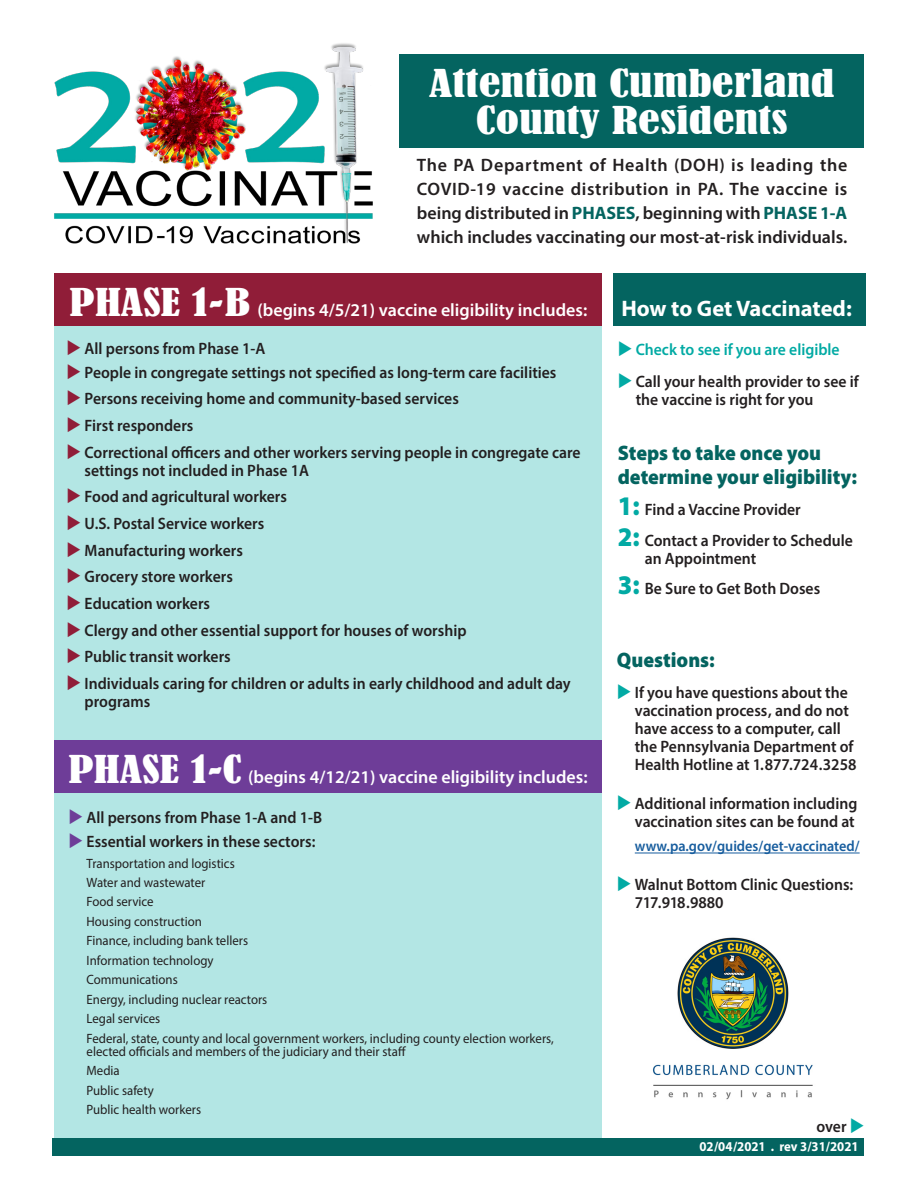
<style>
.page{position:relative;width:918px;height:1188px;background:#fff}
.page>*{position:absolute;margin:0;border:0;box-sizing:border-box;transform-origin:0 0}
.t1{font:condensed 36px "Bernard";color:#fff;scale:1.35 1}
.t2{font:700 22.5px "Myriad Pro";color:#fff}
.t3{font:900 21px/24px "Myriad Pro";color:#046460;scale:.95 1}
.t4{font:600 18px/24px "Myriad Pro";color:#231f20;text-align:justify}
.t5{font:600 18px "Myriad Pro";color:#fff}
.t6{font:600 16.5px/18px "Myriad Pro";color:#231f20;scale:.95 1}
.t7{font:600 16.5px "Myriad Pro";color:#02aaa4;scale:.95 1}
.t8{font:600 15px "Myriad Pro";color:#175d9e;scale:.95 1}
.t9{font:13.5px/13.5px "Myriad Pro";color:#231f20;scale:.95 1}
.t10{font:700 13.5px "Myriad Pro";color:#fff;scale:.95 1}
.s1{font-weight:700;color:#046460}
.s2{font-family:"Bernard";font-weight:400;font-stretch:condensed;font-size:36px}
.s3{color:#901d38}
.s4{color:#6e3d98}
.s5{color:#02aaa4}
.s6{font-weight:900;font-size:27px;color:#02aaa4}
</style>
<div class="page">
<div style="left:54px;top:325px;width:548px;height:828px;background:#b3e6e4"></div>
<div style="left:400px;top:54px;width:464px;height:94px;background:#046460"></div>
<img style="left:54px;top:43px;width:319px;height:201px">
<div style="left:54px;top:273px;width:548px;height:52px;background:#901d38"></div>
<div style="left:53px;top:1138px;width:811px;height:18px;background:#046460"></div>
<div style="left:613px;top:273px;width:253px;height:52px;background:#046460"></div>
<hr style="left:635px;top:853px;width:225px;height:1px;background:#175d9e">
<img style="left:653px;top:937px;width:160px;height:163px">
<div style="left:54px;top:740px;width:548px;height:52px;background:#6e3d98"></div>
<p class="t1" style="left:429px;top:62px;width:302px">Attention Cumberland</p>
<p class="t1" style="left:476px;top:100px;width:232px">County Residents</p>
<p class="t4" style="left:417px;top:153px;width:432px">The PA Department of Health (DOH) is leading the COVID-19 vaccine distribution in PA. The vaccine is being distributed in <span class="s1">PHASES</span>, beginning with <span class="s1">PHASE 1-A </span>which includes vaccinating our most-at- risk individuals.</p>
<p class="t5" style="left:70px;top:299px;width:519px"><span class="s2">PHASE 1-B</span> (begins 4/5/21) vaccine eligibility includes:</p>
<p class="t6" style="left:67px;top:339px;width:211px"><span class="s3">◆</span> All persons from Phase 1-A</p>
<p class="t6" style="left:67px;top:363px;width:517px"><span class="s3">◆</span> People in congregate settings not specified as long-term care facilities</p>
<p class="t6" style="left:67px;top:390px;width:414px"><span class="s3">◆</span> Persons receiving home and community-based services</p>
<p class="t6" style="left:67px;top:416px;width:135px"><span class="s3">◆</span> First responders</p>
<p class="t6" style="left:85px;top:443px;width:524px;text-indent:-18px"><span class="s3">◆</span> Correctional officers and other workers serving people in congregate care settings not included in Phase 1A</p>
<p class="t6" style="left:67px;top:487px;width:234px"><span class="s3">◆</span> Food and agricultural workers</p>
<p class="t6" style="left:67px;top:514px;width:210px"><span class="s3">◆</span> U.S. Postal Service workers</p>
<p class="t6" style="left:67px;top:541px;width:187px"><span class="s3">◆</span> Manufacturing workers</p>
<p class="t6" style="left:67px;top:567px;width:177px"><span class="s3">◆</span> Grocery store workers</p>
<p class="t6" style="left:67px;top:594px;width:153px"><span class="s3">◆</span> Education workers</p>
<p class="t6" style="left:67px;top:621px;width:422px"><span class="s3">◆</span> Clergy and other essential support for houses of worship</p>
<p class="t6" style="left:67px;top:647px;width:174px"><span class="s3">◆</span> Public transit workers</p>
<p class="t6" style="left:85px;top:674px;width:513px;text-indent:-18px"><span class="s3">◆</span> Individuals caring for children or adults in early childhood and adult day programs</p>
<p class="t5" style="left:69px;top:766px;width:521px"><span class="s2">PHASE 1-C</span> (begins 4/12/21) vaccine eligibility includes:</p>
<p class="t6" style="left:69px;top:808px;width:268px"><span class="s4">◆</span> All persons from Phase 1-A and 1-B</p>
<p class="t6" style="left:69px;top:832px;width:261px"><span class="s4">◆</span> Essential workers in these sectors:</p>
<p class="t9" style="left:87px;top:856px;width:158px">Transportation and logistics</p>
<p class="t9" style="left:87px;top:876px;width:127px">Water and wastewater</p>
<p class="t9" style="left:87px;top:895px;width:72px">Food service</p>
<p class="t9" style="left:87px;top:914px;width:123px">Housing construction</p>
<p class="t9" style="left:87px;top:934px;width:172px">Finance, including bank tellers</p>
<p class="t9" style="left:87px;top:953px;width:135px">Information technology</p>
<p class="t9" style="left:87px;top:973px;width:98px">Communications</p>
<p class="t9" style="left:87px;top:992px;width:192px">Energy, including nuclear reactors</p>
<p class="t9" style="left:87px;top:1012px;width:79px">Legal services</p>
<p class="t9" style="left:87px;top:1031px;width:493px">Federal, state, county and local government workers, including county election workers, elected officials and members of the judiciary and their staff</p>
<p class="t9" style="left:87px;top:1064px;width:36px">Media</p>
<p class="t9" style="left:87px;top:1083px;width:72px">Public safety</p>
<p class="t9" style="left:87px;top:1103px;width:122px">Public health workers</p>
<p class="t2" style="left:621px;top:294px;width:232px">How to Get Vaccinated:</p>
<p class="t7" style="left:618px;top:339px;width:235px">◆ Check to see if you are eligible</p>
<p class="t6" style="left:636px;top:372px;width:236px;text-indent:-18px"><span class="s5">◆</span> Call your health provider to see if the vaccine is right for you</p>
<p class="t3" style="left:618px;top:440px;width:253px">Steps to take once you determine your eligibility:</p>
<p class="t6" style="left:618px;top:500px;width:194px"><span class="s6">1:</span> Find a Vaccine Provider</p>
<p class="t6" style="left:645px;top:531px;width:221px;text-indent:-27px"><span class="s6">2:</span> Contact a Provider to Schedule an Appointment</p>
<p class="t6" style="left:618px;top:579px;width:215px"><span class="s6">3:</span> Be Sure to Get Both Doses</p>
<p class="t3" style="left:617px;top:647px;width:105px">Questions:</p>
<p class="t6" style="left:635px;top:684px;width:235px;text-indent:-18px"><span class="s5">◆</span> If you have questions about the vaccination process, and do not have access to a computer, call the Pennsylvania Department of<br>Health Hotline at 1.877.724.3258</p>
<p class="t6" style="left:617px;top:794px;width:255px;text-align:right"><span class="s5">◆</span> Additional information including vaccination sites can be found at</p>
<p class="t8" style="left:635px;top:837px;width:238px">www.pa.gov/guides/get-vaccinated/</p>
<p class="t6" style="left:635px;top:875px;width:232px;text-indent:-18px"><span class="s5">◆</span> Walnut Bottom Clinic Questions:<br>717.918.9880</p>
<p class="t6" style="left:816px;top:1117px;width:52px">over <span class="s5">◆</span></p>
<p class="t10" style="left:700px;top:1138px;width:169px">02/04/2021 . rev 3/31/2021</p>
</div>
